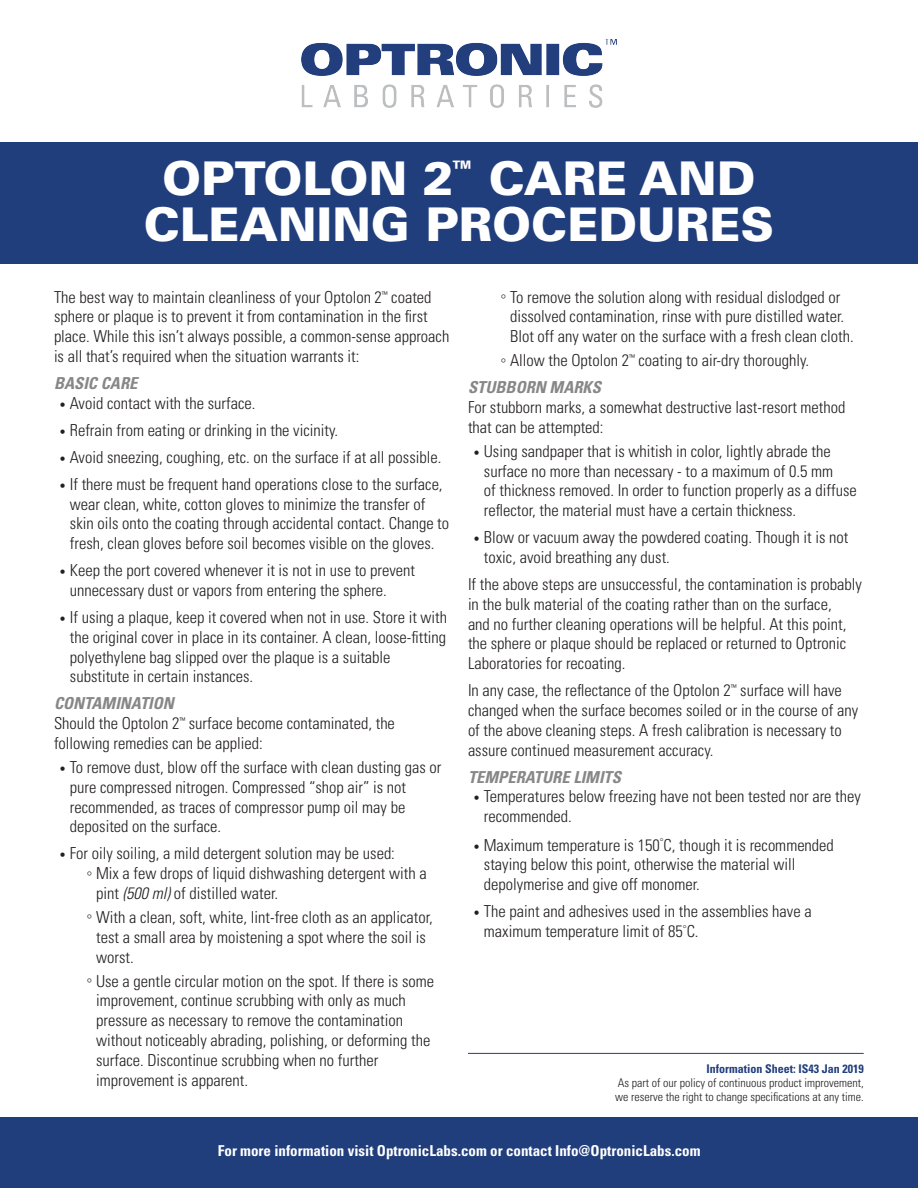
<style>
.page{position:relative;width:918px;height:1188px;background:#fff}
.page>*{position:absolute;margin:0;border:0;box-sizing:border-box;transform-origin:0 0}
.t1{font:900 46.5px "Univers";color:#fff}
.t2{font:300 condensed 16.5px/19.8px "Univers";color:#231f20}
.t3{font:italic 700 condensed 16.5px "Univers";color:#888787}
.t4{font:700 condensed 15px "Univers";color:#fff}
.t5{font:300 condensed 12px "Univers";color:#231f20}
.t6{font:700 condensed 12px "Univers";color:#213e7c}
.s1{font-size:12px}
.s2{font-style:italic}
</style>
<div class="page">
<div style="left:0;top:142px;width:918px;height:121px;background:#213e7c"></div>
<img style="left:302px;top:39px;width:314px;height:69px">
<hr style="left:468px;top:1053px;width:396px;height:1px;background:#213e7c">
<div style="left:0;top:1118px;width:918px;height:70px;background:#213e7c"></div>
<p class="t1" style="left:163px;top:149px;width:594px">OPTOLON 2<sup>™</sup> CARE AND</p>
<p class="t1" style="left:144px;top:195px;width:632px">CLEANING PROCEDURES</p>
<p class="t2" style="left:54px;top:287px;width:397px">The best way to maintain cleanliness of your Optolon 2<sup>™</sup> coated sphere or plaque is to prevent it from contamination in the first place. While this isn’t always possible, a common-sense approach is all that’s required when the situation warrants it:</p>
<p class="t3" style="left:54px;top:373px;width:85px">BASIC CARE</p>
<p class="t2" style="left:59px;top:393px;width:198px"><span class="s1">•</span> Avoid contact with the surface.</p>
<p class="t2" style="left:59px;top:420px;width:281px"><span class="s1">•</span> Refrain from eating or drinking in the vicinity.</p>
<p class="t2" style="left:59px;top:447px;width:384px"><span class="s1">•</span> Avoid sneezing, coughing, etc. on the surface if at all possible.</p>
<p class="t2" style="left:59px;top:474px;width:385px"><span class="s1">•</span> If there must be frequent hand operations close to the surface,</p>
<p class="t2" style="left:70px;top:494px;width:357px">wear clean, white, cotton gloves to minimize the transfer of</p>
<p class="t2" style="left:70px;top:514px;width:381px">skin oils onto the coating through accidental contact. Change to</p>
<p class="t2" style="left:70px;top:533px;width:366px">fresh, clean gloves before soil becomes visible on the gloves.</p>
<p class="t2" style="left:59px;top:560px;width:358px"><span class="s1">•</span> Keep the port covered whenever it is not in use to prevent</p>
<p class="t2" style="left:70px;top:580px;width:319px">unnecessary dust or vapors from entering the sphere.</p>
<p class="t2" style="left:59px;top:607px;width:390px"><span class="s1">•</span> If using a plaque, keep it covered when not in use. Store it with</p>
<p class="t2" style="left:70px;top:627px;width:378px">the original cover in place in its container. A clean, loose-fitting</p>
<p class="t2" style="left:70px;top:647px;width:322px">polyethylene bag slipped over the plaque is a suitable</p>
<p class="t2" style="left:70px;top:667px;width:185px">substitute in certain instances.</p>
<p class="t3" style="left:54px;top:693px;width:121px">CONTAMINATION</p>
<p class="t2" style="left:54px;top:713px;width:342px">Should the Optolon 2<sup>™</sup> surface become contaminated, the</p>
<p class="t2" style="left:54px;top:733px;width:210px">following remedies can be applied:</p>
<p class="t2" style="left:59px;top:757px;width:384px"><span class="s1">•</span> To remove dust, blow off the surface with clean dusting gas or</p>
<p class="t2" style="left:70px;top:777px;width:338px">pure compressed nitrogen. Compressed “shop air” is not</p>
<p class="t2" style="left:70px;top:797px;width:337px">recommended, as traces of compressor pump oil may be</p>
<p class="t2" style="left:70px;top:817px;width:153px">deposited on the surface.</p>
<p class="t2" style="left:59px;top:844px;width:337px"><span class="s1">•</span> For oily soiling, a mild detergent solution may be used:</p>
<p class="t2" style="left:87px;top:863px;width:341px"><sub>°</sub> Mix a few drops of liquid dishwashing detergent with a</p>
<p class="t2" style="left:96px;top:883px;width:184px">pint <span class="s2">(500 ml)</span> of distilled water.</p>
<p class="t2" style="left:87px;top:907px;width:347px"><sub>°</sub> With a clean, soft, white, lint-free cloth as an applicator,</p>
<p class="t2" style="left:96px;top:927px;width:331px">test a small area by moistening a spot where the soil is</p>
<p class="t2" style="left:96px;top:947px;width:39px">worst.</p>
<p class="t2" style="left:87px;top:971px;width:349px"><sub>°</sub> Use a gentle circular motion on the spot. If there is some</p>
<p class="t2" style="left:96px;top:991px;width:311px">improvement, continue scrubbing with only as much</p>
<p class="t2" style="left:96px;top:1010px;width:308px">pressure as necessary to remove the contamination</p>
<p class="t2" style="left:96px;top:1030px;width:336px">without noticeably abrading, polishing, or deforming the</p>
<p class="t2" style="left:96px;top:1050px;width:284px">surface. Discontinue scrubbing when no further</p>
<p class="t2" style="left:96px;top:1070px;width:154px">improvement is apparent.</p>
<p class="t2" style="left:501px;top:287px;width:341px"><sub>°</sub> To remove the solution along with residual dislodged or</p>
<p class="t2" style="left:510px;top:307px;width:336px">dissolved contamination, rinse with pure distilled water.</p>
<p class="t2" style="left:510px;top:326px;width:345px">Blot off any water on the surface with a fresh clean cloth.</p>
<p class="t2" style="left:501px;top:350px;width:310px"><sub>°</sub> Allow the Optolon 2<sup>™</sup> coating to air-dry thoroughly.</p>
<p class="t3" style="left:468px;top:377px;width:134px">STUBBORN MARKS</p>
<p class="t2" style="left:468px;top:397px;width:379px">For stubborn marks, a somewhat destructive last-resort method that can be attempted:</p>
<p class="t2" style="left:473px;top:441px;width:359px"><span class="s1">•</span> Using sandpaper that is whitish in color, lightly abrade the</p>
<p class="t2" style="left:484px;top:461px;width:351px">surface no more than necessary - to a maximum of 0.5 mm</p>
<p class="t2" style="left:484px;top:481px;width:374px">of thickness removed. In order to function properly as a diffuse</p>
<p class="t2" style="left:484px;top:500px;width:314px">reflector, the material must have a certain thickness.</p>
<p class="t2" style="left:473px;top:527px;width:377px"><span class="s1">•</span> Blow or vacuum away the powdered coating. Though it is not</p>
<p class="t2" style="left:484px;top:547px;width:187px">toxic, avoid breathing any dust.</p>
<p class="t2" style="left:468px;top:574px;width:395px">If the above steps are unsuccessful, the contamination is probably in the bulk material of the coating rather than on the surface,<br>and no further cleaning operations will be helpful. At this point, the sphere or plaque should be replaced or returned to Optronic Laboratories for recoating.</p>
<p class="t2" style="left:468px;top:680px;width:392px">In any case, the reflectance of the Optolon 2<sup>™</sup> surface will have changed when the surface becomes soiled or in the course of any of the above cleaning steps. A fresh calibration is necessary to assure continued measurement accuracy.</p>
<p class="t3" style="left:468px;top:767px;width:155px">TEMPERATURE LIMITS</p>
<p class="t2" style="left:473px;top:787px;width:389px"><span class="s1">•</span> Temperatures below freezing have not been tested nor are they</p>
<p class="t2" style="left:484px;top:806px;width:89px">recommended.</p>
<p class="t2" style="left:473px;top:835px;width:362px"><span class="s1">•</span> Maximum temperature is 150<sup>°</sup>C, though it is recommended</p>
<p class="t2" style="left:484px;top:855px;width:313px">staying below this point, otherwise the material will</p>
<p class="t2" style="left:484px;top:875px;width:217px">depolymerise and give off monomer.</p>
<p class="t2" style="left:473px;top:902px;width:340px"><span class="s1">•</span> The paint and adhesives used in the assemblies have a</p>
<p class="t2" style="left:484px;top:921px;width:216px">maximum temperature limit of 85<sup>°</sup>C.</p>
<p class="t6" style="left:706px;top:1061px;width:159px">Information Sheet: IS43 Jan 2019</p>
<p class="t5" style="left:618px;top:1076px;width:247px">As part of our policy of continuous product improvement,</p>
<p class="t5" style="left:615px;top:1090px;width:250px">we reserve the right to change specifications at any time.</p>
<p class="t4" style="left:218px;top:1142px;width:484px">For more information visit OptronicLabs.com or contact Info@OptronicLabs.com</p>
</div>
